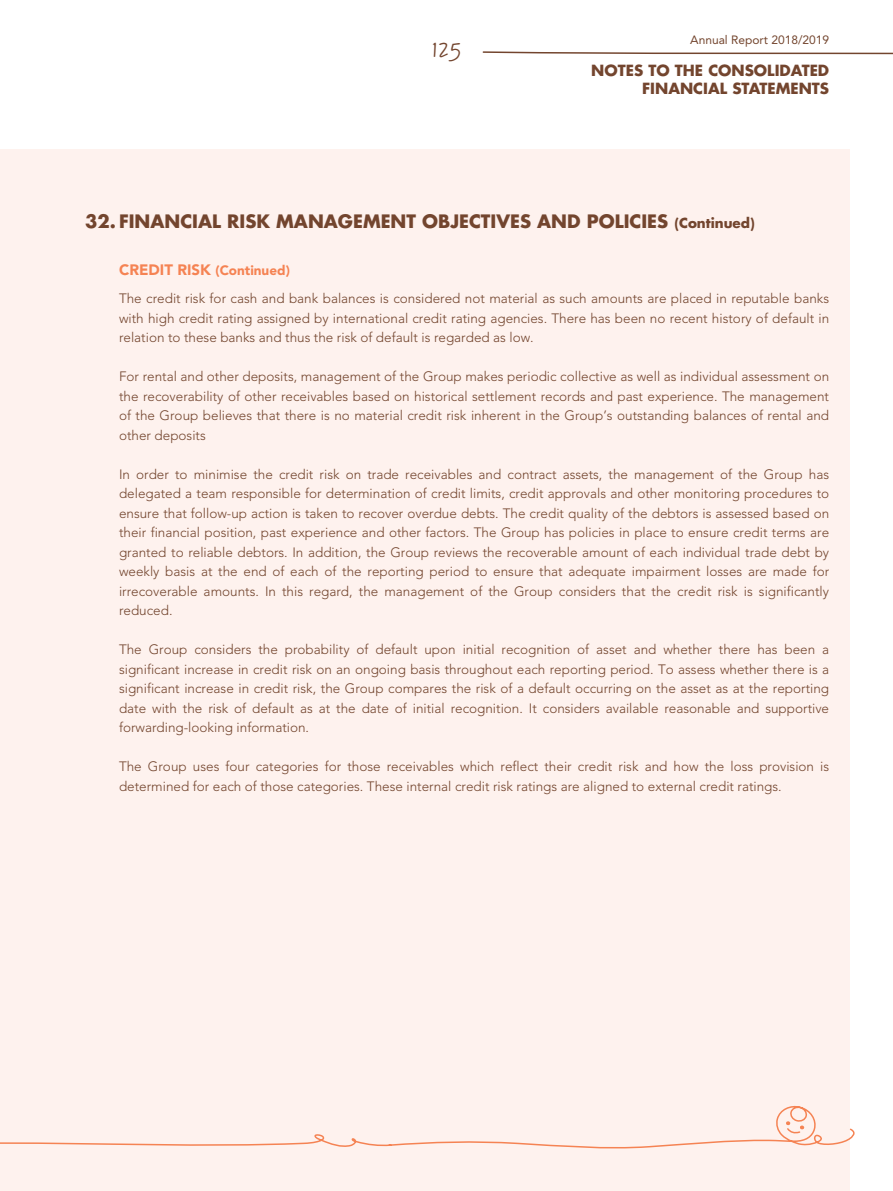
<style>
.page{position:relative;width:893px;height:1191px;background:#fff}
.page>*{position:absolute;margin:0;border:0;box-sizing:border-box;transform-origin:0 0}
.t1{font:24px "Bruno JB Std";color:#73452e}
.t2{font:700 18px "Futura Std";color:#73452e}
.t3{font:700 15px/18px "Futura Std";color:#73452e;text-align:right}
.t4{font:300 13.5px/19.5px "Avenir LT Std";color:#73452e}
.t5{font:12px "Avenir LT Std";color:#73452e}
.s1{font-size:13.5px}
.s2{font-weight:900;font-size:15px;color:#f58353}
.s3{font-weight:900;color:#f58353}
</style>
<div class="page">
<div style="left:0;top:149px;width:850px;height:1042px;background:#fef2ee"></div>
<svg style="left:482px;top:51px;width:411px;height:4px"></svg>
<svg style="left:0;top:1105px;width:855px;height:44px"></svg>
<h1 class="t1" style="left:432px;top:34px;width:31px">125</h1>
<p class="t5" style="left:690px;top:33px;width:140px">Annual Report 2018/2019</p>
<p class="t3" style="left:591px;top:61px;width:239px">NOTES TO THE CONSOLIDATED<br>FINANCIAL STATEMENTS</p>
<h2 class="t2" style="left:85px;top:209px;width:671px">32. FINANCIAL RISK MANAGEMENT OBJECTIVES AND POLICIES <span class="s1">(Continued)</span></h2>
<p class="t4" style="left:119px;top:256px;width:711px;line-height:28px"><span class="s2">CREDIT RISK</span> <span class="s3">(Continued)<br></span>The credit risk for cash and bank balances is considered not material as such amounts are placed in reputable banks</p>
<p class="t4" style="left:119px;top:308px;width:712px">with high credit rating assigned by international credit rating agencies. There has been no recent history of default in relation to these banks and thus the risk of default is regarded as low.</p>
<p class="t4" style="left:119px;top:367px;width:712px;text-align:justify">For rental and other deposits, management of the Group makes periodic collective as well as individual assessment on the recoverability of other receivables based on historical settlement records and past experience. The management of the Group believes that there is no material credit risk inherent in the Group’s outstanding balances of rental and other deposits</p>
<p class="t4" style="left:119px;top:464px;width:712px;text-align:justify">In order to minimise the credit risk on trade receivables and contract assets, the management of the Group has delegated a team responsible for determination of credit limits, credit approvals and other monitoring procedures to ensure that follow-up action is taken to recover overdue debts. The credit quality of the debtors is assessed based on their financial position, past experience and other factors. The Group has policies in place to ensure credit terms are granted to reliable debtors. In addition, the Group reviews the recoverable amount of each individual trade debt by weekly basis at the end of each of the reporting period to ensure that adequate impairment losses are made for irrecoverable amounts. In this regard, the management of the Group considers that the credit risk is significantly reduced.</p>
<p class="t4" style="left:119px;top:640px;width:712px;text-align:justify">The Group considers the probability of default upon initial recognition of asset and whether there has been a significant increase in credit risk on an ongoing basis throughout each reporting period. To assess whether there is a significant increase in credit risk, the Group compares the risk of a default occurring on the asset as at the reporting date with the risk of default as at the date of initial recognition. It considers available reasonable and supportive forwarding-looking information.</p>
<p class="t4" style="left:119px;top:757px;width:712px">The Group uses four categories for those receivables which reflect their credit risk and how the loss provision is determined for each of those categories. These internal credit risk ratings are aligned to external credit ratings.</p>
</div>
